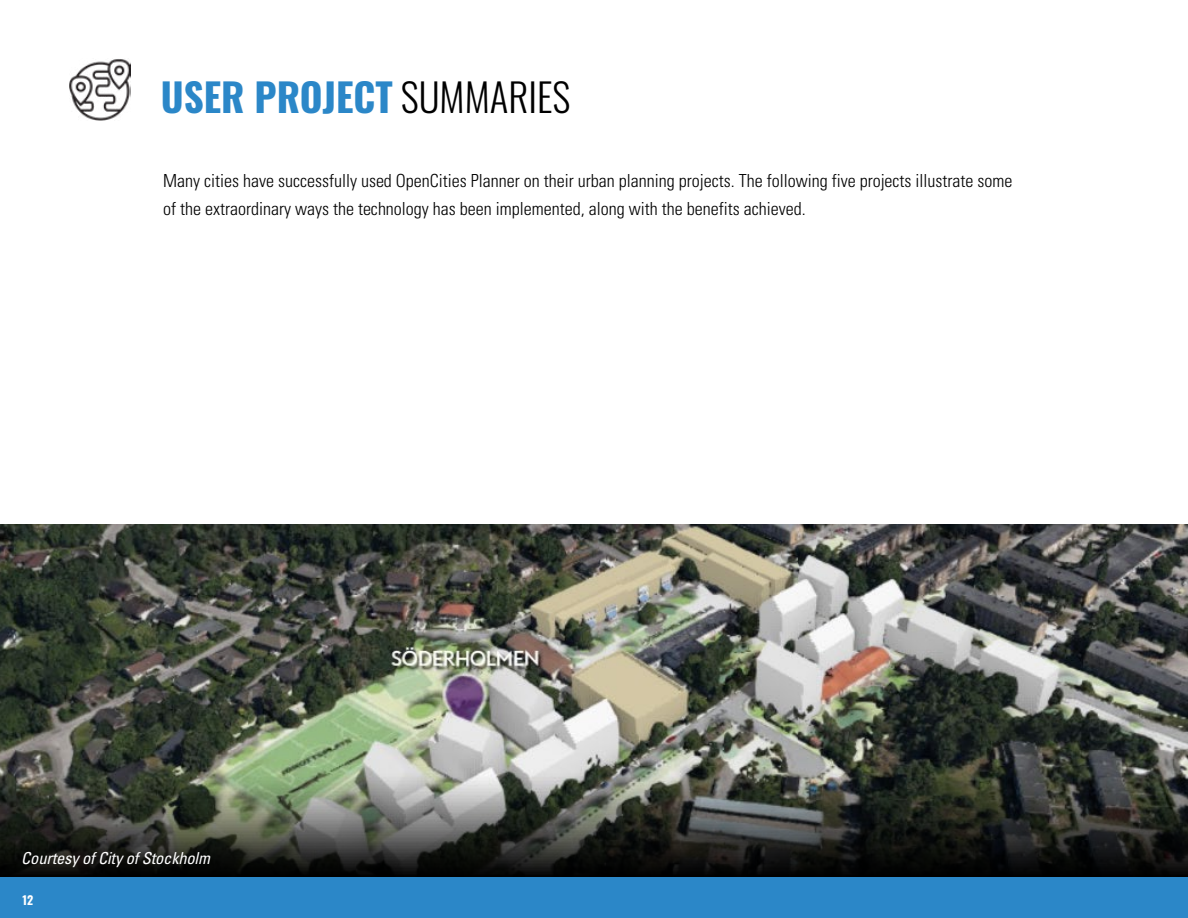
<style>
.page{position:relative;width:1188px;height:918px;background:#fff}
.page>*{position:absolute;margin:0;border:0;box-sizing:border-box;transform-origin:0 0}
.t1{font:700 39px "Oswald";color:#2b87c8}
.t2{font:300 condensed 18px/28.5px "Univers";color:#000}
.t3{font:italic condensed 16.5px "Univers";letter-spacing:-.01em;color:#fff}
.t4{font:700 12px "Oswald";color:#fff}
.s1{font-weight:300;color:#000}
</style>
<div class="page">
<img style="left:0;top:525px;width:1188px;height:353px">
<div style="left:0;top:878px;width:1188px;height:40px;background:#2b87c8"></div>
<img style="left:69px;top:59px;width:62px;height:61px">
<h1 class="t1" style="left:161px;top:76px;width:411px">USER PROJECT <span class="s1">SUMMARIES</span></h1>
<p class="t2" style="left:163px;top:166px;width:851px">Many cities have successfully used OpenCities Planner on their urban planning projects. The following five projects illustrate some of the extraordinary ways the technology has been implemented, along with the benefits achieved.</p>
<p class="t3" style="left:21px;top:848px;width:190px">Courtesy of City of Stockholm</p>
<p class="t4" style="left:22px;top:894px;width:12px">12</p>
</div>
